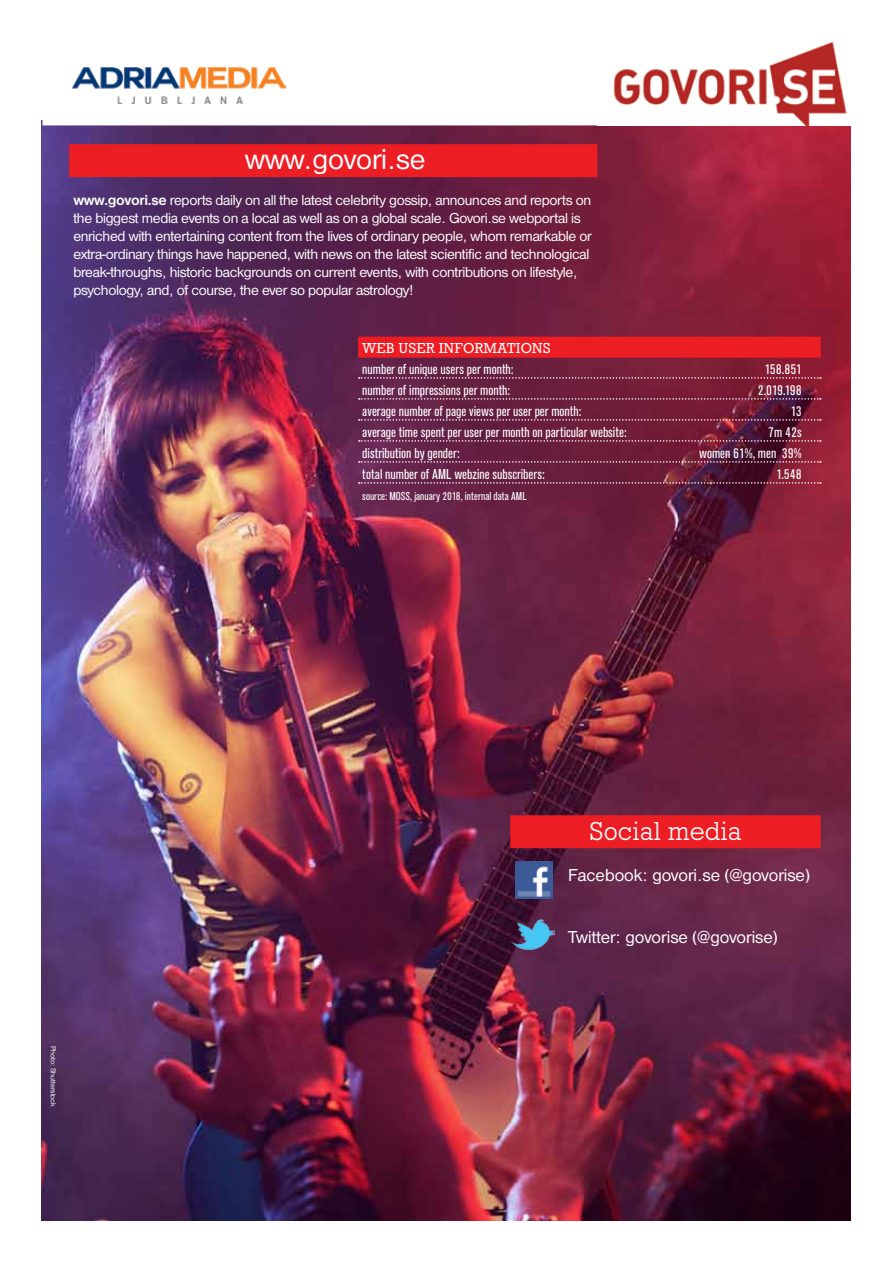
<style>
.page{position:relative;width:893px;height:1263px;background:#fff}
.page>*{position:absolute;margin:0;border:0;box-sizing:border-box;transform-origin:0 0}
.t1{font:30px "Nimbus San DEE";color:#fff}
.t2{font:27px "Roctus TEE Ligh";color:#fff}
.t3{font:18px "Nimbus San DEE";color:#fff}
.t4{font:15px/18px "Nimbus San DEE";letter-spacing:-.02em;color:#fff}
.t5{font:15px "Accius TEE Regu Narr";color:#fff}
.t6{font:15px "Roctus TEE";color:#fff}
.t7{font:12px "Accius TEE Regu Narr";color:#fff}
.t8{font:7.5px "Nimbus San DEE";color:#fff}
.s1{font-weight:700}
</style>
<div class="page">
<img style="left:42px;top:121px;width:808px;height:1099px">
<img style="left:515px;top:861px;width:37px;height:37px">
<img style="left:512px;top:920px;width:42px;height:35px">
<div style="left:43px;top:43px;width:807px;height:82px;background:#fff"></div>
<img style="left:73px;top:68px;width:212px;height:36px">
<div style="left:510px;top:815px;width:311px;height:33px;background:#ed1d24"></div>
<img style="left:597px;top:42px;width:253px;height:83px">
<div style="left:358px;top:337px;width:463px;height:21px;background:#ed1d24"></div>
<svg style="left:359px;top:377px;width:462px;height:2px"></svg>
<svg style="left:359px;top:398px;width:462px;height:2px"></svg>
<svg style="left:359px;top:419px;width:462px;height:2px"></svg>
<svg style="left:359px;top:440px;width:462px;height:2px"></svg>
<svg style="left:359px;top:461px;width:462px;height:2px"></svg>
<svg style="left:359px;top:482px;width:462px;height:2px"></svg>
<div style="left:69px;top:144px;width:528px;height:33px;background:#ed1d24"></div>
<h1 class="t1" style="left:245px;top:142px;width:182px">www.govori.se</h1>
<p class="t4" style="left:73px;top:191px;width:520px"><span class="s1">www.govori.se</span> reports daily on all the latest celebrity gossip, announces and reports on the biggest media events on a local as well as on a global scale. Govori.se webportal is enriched with entertaining content from the lives of ordinary people, whom remarkable or extra-ordinary things have happened, with news on the latest scientific and technological break-throughs, historic backgrounds on current events, with contributions on lifestyle, psychology, and, of course, the ever so popular astrology!</p>
<p class="t6" style="left:362px;top:340px;width:190px">WEB USER INFORMATIONS</p>
<p class="t5" style="left:362px;top:361px;width:153px">number of unique users per month:</p>
<p class="t5" style="left:765px;top:361px;width:39px">158.851</p>
<p class="t5" style="left:362px;top:382px;width:149px">number of impressions per month:</p>
<p class="t5" style="left:758px;top:382px;width:46px">2.019.198</p>
<p class="t5" style="left:362px;top:403px;width:221px">average number of page views per user per month:</p>
<p class="t5" style="left:790px;top:403px;width:13px">13</p>
<p class="t5" style="left:362px;top:424px;width:266px">average time spent per user per month on particular website:</p>
<p class="t5" style="left:768px;top:424px;width:35px">7m 42s</p>
<p class="t5" style="left:362px;top:445px;width:99px">distribution by gender:</p>
<p class="t5" style="left:699px;top:445px;width:104px">women 61%, men 39%</p>
<p class="t5" style="left:362px;top:466px;width:184px">total number of AML webzine subscribers:</p>
<p class="t5" style="left:776px;top:466px;width:27px">1.548</p>
<p class="t7" style="left:362px;top:490px;width:166px">source: MOSS, january 2018, internal data AML</p>
<p class="t8" style="left:57px;top:1045px;width:63px;rotate:90deg">Photo: Shutterstock</p>
<h2 class="t2" style="left:589px;top:816px;width:154px">Social media</h2>
<p class="t3" style="left:568px;top:865px;width:243px">Facebook: govori.se (@govorise)</p>
<p class="t3" style="left:568px;top:927px;width:211px">Twitter: govorise (@govorise)</p>
</div>
